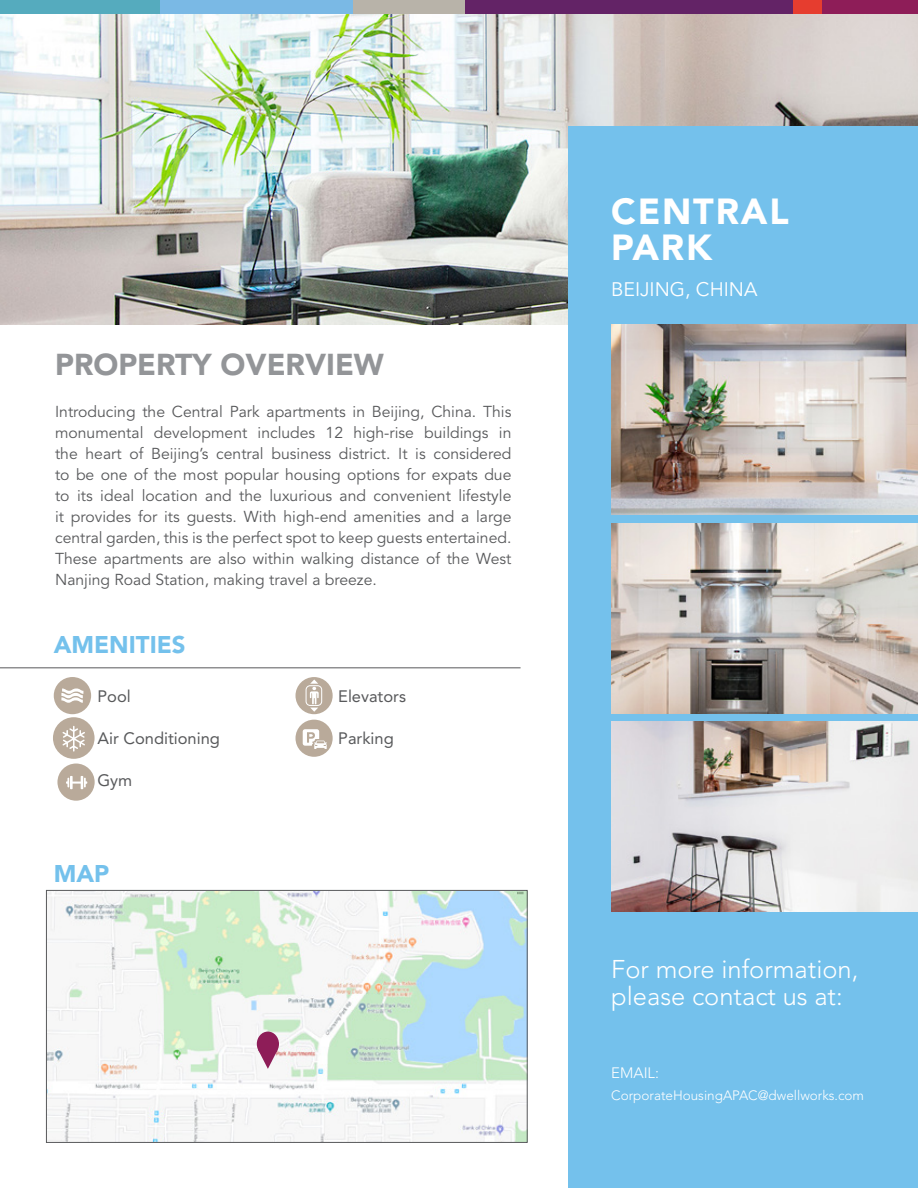
<style>
.page{position:relative;width:918px;height:1188px;background:#fff}
.page>*{position:absolute;margin:0;border:0;box-sizing:border-box;transform-origin:0 0}
.t1{font:900 36px/36px "Avenir LT Std";letter-spacing:.05em;color:#fff}
.t2{font:900 30px "Avenir LT Std";color:#939598}
.t3{font:300 25.5px/27px "Avenir LT Std";color:#fff}
.t4{font:900 24px "Avenir LT Std";color:#74c1ec}
.t5{font:19.5px "Avenir LT Std";color:#fff}
.t6{font:16.5px "Avenir LT Std";color:#58595b}
.t7{font:15.75px/21px "Avenir LT Std";color:#58595b;text-align:justify}
.t8{font:300 15px "Avenir LT Std";color:#fff}
.t9{font:300 13.5px "Avenir LT Std";color:#fff}
</style>
<div class="page">
<img style="left:48px;top:892px;width:478px;height:249px">
<div style="left:46px;top:890px;width:482px;height:253px;border:1px solid #58595b"></div>
<img style="left:0;top:14px;width:918px;height:310px">
<svg style="left:160px;top:13px;width:758px;height:1px"></svg>
<svg style="left:0;top:13px;width:160px;height:1px"></svg>
<div style="left:160px;top:0;width:193px;height:13px;background:#7ab9e5"></div>
<div style="left:0;top:0;width:160px;height:13px;background:#55abbe"></div>
<div style="left:464px;top:0;width:329px;height:13px;background:#632366"></div>
<div style="left:353px;top:0;width:111px;height:13px;background:#b8b3a9"></div>
<div style="left:811px;top:0;width:107px;height:13px;background:#8e1d58"></div>
<div style="left:793px;top:0;width:29px;height:13px;background:#e63d2f"></div>
<hr style="left:0;top:667px;width:521px;height:1px;background:#58595b">
<div style="left:568px;top:127px;width:350px;height:1061px;background:#74c1ec"></div>
<img style="left:611px;top:722px;width:307px;height:190px">
<img style="left:611px;top:325px;width:307px;height:190px">
<img style="left:611px;top:523px;width:307px;height:190px">
<svg style="left:258px;top:1050px;width:20px;height:19px"></svg>
<div style="left:257px;top:1032px;width:22px;height:24px;background:#8e1d58;border-radius:50%"></div>
<div style="left:54px;top:677px;width:37px;height:37px;background:#b9aa9a;border-radius:50%"></div>
<svg style="left:61px;top:688px;width:22px;height:15px"></svg>
<div style="left:296px;top:720px;width:37px;height:37px;background:#b9aa9a;border-radius:50%"></div>
<svg style="left:303px;top:729px;width:24px;height:20px"></svg>
<div style="left:296px;top:677px;width:37px;height:37px;background:#b9aa9a;border-radius:50%"></div>
<svg style="left:306px;top:680px;width:16px;height:32px"></svg>
<div style="left:57px;top:764px;width:38px;height:37px;background:#b9aa9a;border-radius:50%"></div>
<svg style="left:66px;top:776px;width:21px;height:13px"></svg>
<div style="left:53px;top:717px;width:42px;height:42px;background:#b9aa9a;border-radius:50%"></div>
<svg style="left:62px;top:726px;width:23px;height:26px"></svg>
<h2 class="t2" style="left:55px;top:347px;width:330px">PROPERTY OVERVIEW</h2>
<p class="t7" style="left:55px;top:402px;width:458px">Introducing the Central Park apartments in Beijing, China. This monumental development includes 12 high-rise buildings in the heart of Beijing’s central business district. It is considered to be one of the most popular housing options for expats due to its ideal location and the luxurious and convenient lifestyle it provides for its guests. With high-end amenities and a large central garden, this is the perfect spot to keep guests entertained.<br>These apartments are also within walking distance of the West Nanjing Road Station, making travel a breeze.</p>
<h3 class="t4" style="left:54px;top:630px;width:134px">AMENITIES</h3>
<p class="t6" style="left:97px;top:687px;width:35px">Pool</p>
<p class="t6" style="left:97px;top:729px;width:124px">Air Conditioning</p>
<p class="t6" style="left:97px;top:771px;width:36px">Gym</p>
<h3 class="t4" style="left:54px;top:859px;width:57px">MAP</h3>
<p class="t6" style="left:338px;top:687px;width:69px">Elevators</p>
<p class="t6" style="left:338px;top:729px;width:57px">Parking</p>
<h1 class="t1" style="left:611px;top:193px;width:179px">CENTRAL<br>PARK</h1>
<p class="t5" style="left:611px;top:278px;width:148px">BEIJING, CHINA</p>
<h3 class="t3" style="left:611px;top:956px;width:249px">For more information, please contact us at:</h3>
<p class="t8" style="left:611px;top:1064px;width:49px">EMAIL:</p>
<p class="t9" style="left:611px;top:1088px;width:254px">CorporateHousingAPAC@dwellworks.com</p>
</div>
